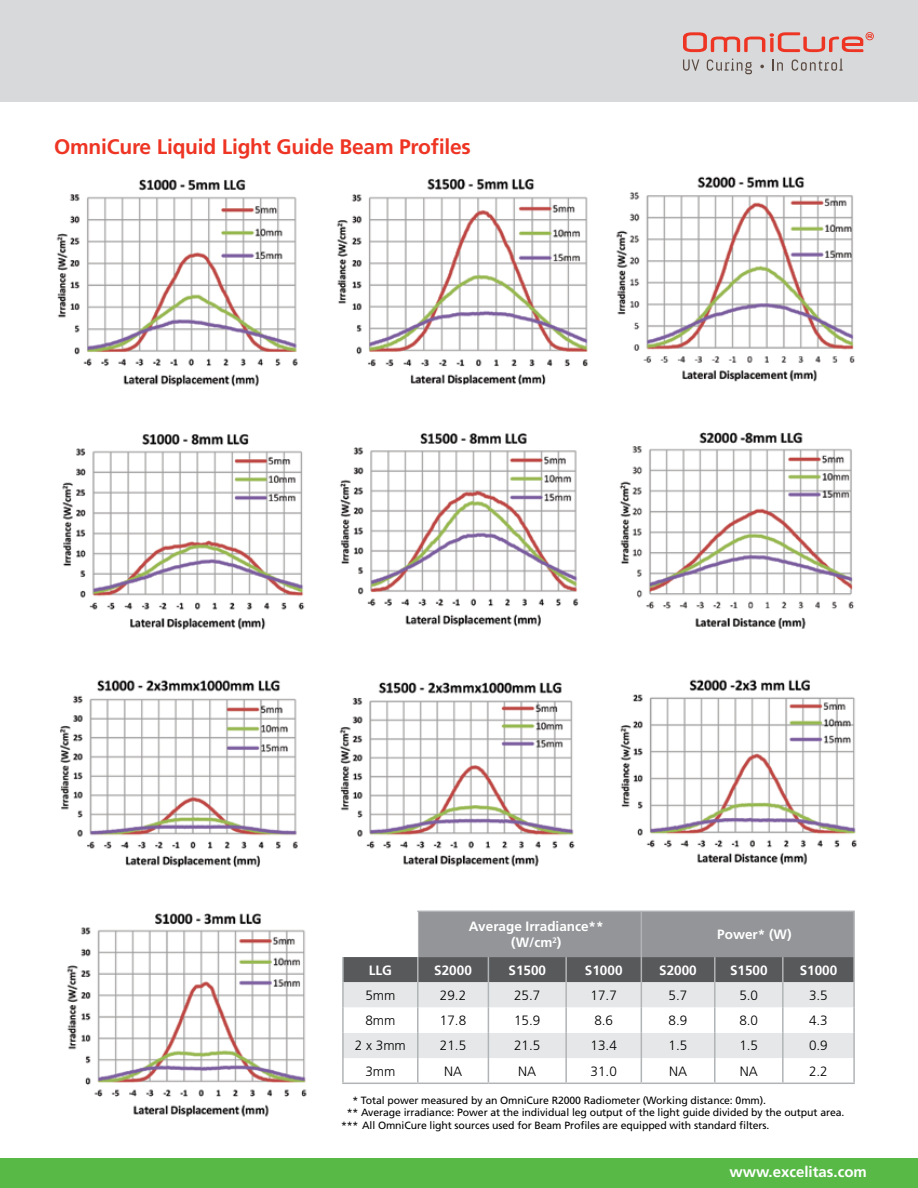
<style>
.page{position:relative;width:918px;height:1188px;background:#fff}
.page>*{position:absolute;margin:0;border:0;box-sizing:border-box;transform-origin:0 0}
.t1{font:700 21px "Frutiger LT Std";letter-spacing:-.01em;color:#ee3524}
.t2{font:700 15px "Frutiger LT Std";color:#fff}
.t3{font:300 13.5px "Frutiger LT Std";color:#000}
.t4{font:700 13.5px/16.2px "Frutiger LT Std";color:#fff;text-align:center}
.t5{font:10.5px "Frutiger LT Std";letter-spacing:-.01em;color:#000}
</style>
<div class="page">
<div style="left:0;top:0;width:918px;height:102px;background:#d8d9da"></div>
<div style="left:0;top:1159px;width:918px;height:29px;background:#58b947"></div>
<svg style="left:683px;top:32px;width:191px;height:20px"></svg>
<svg style="left:683px;top:60px;width:16px;height:11px"></svg>
<svg style="left:707px;top:59px;width:45px;height:15px"></svg>
<svg style="left:760px;top:65px;width:4px;height:3px"></svg>
<svg style="left:773px;top:60px;width:10px;height:11px"></svg>
<svg style="left:792px;top:59px;width:51px;height:12px"></svg>
<img style="left:56px;top:176px;width:801px;height:941px">
<hr style="left:783px;top:911px;width:72px;height:1px;background:#b1b4b6">
<hr style="left:853px;top:912px;width:2px;height:45px;background:#b1b4b6">
<hr style="left:853px;top:957px;width:2px;height:25px;background:#b1b4b6">
<hr style="left:853px;top:982px;width:2px;height:26px;background:#b1b4b6">
<hr style="left:853px;top:1008px;width:2px;height:25px;background:#b1b4b6">
<hr style="left:853px;top:1033px;width:2px;height:25px;background:#b1b4b6">
<svg style="left:343px;top:911px;width:511px;height:172px"></svg>
<hr style="left:714px;top:1058px;width:2px;height:25px;background:#b1b4b6">
<hr style="left:782px;top:1058px;width:2px;height:25px;background:#b1b4b6">
<hr style="left:853px;top:1058px;width:2px;height:25px;background:#b1b4b6">
<hr style="left:418px;top:1083px;width:70px;height:1px;background:#b1b4b6">
<hr style="left:488px;top:1083px;width:78px;height:1px;background:#b1b4b6">
<hr style="left:566px;top:1083px;width:75px;height:1px;background:#b1b4b6">
<hr style="left:641px;top:1083px;width:74px;height:1px;background:#b1b4b6">
<hr style="left:715px;top:1083px;width:68px;height:1px;background:#b1b4b6">
<hr style="left:783px;top:1083px;width:72px;height:1px;background:#b1b4b6">
<hr style="left:342px;top:957px;width:2px;height:25px;background:#b1b4b6">
<hr style="left:417px;top:957px;width:2px;height:25px;background:#b1b4b6">
<hr style="left:342px;top:982px;width:2px;height:26px;background:#b1b4b6">
<hr style="left:417px;top:982px;width:2px;height:26px;background:#b1b4b6">
<hr style="left:342px;top:1008px;width:2px;height:25px;background:#b1b4b6">
<hr style="left:417px;top:1008px;width:2px;height:25px;background:#b1b4b6">
<hr style="left:342px;top:1033px;width:2px;height:25px;background:#b1b4b6">
<hr style="left:417px;top:1033px;width:2px;height:25px;background:#b1b4b6">
<hr style="left:342px;top:1058px;width:2px;height:25px;background:#b1b4b6">
<hr style="left:417px;top:1058px;width:2px;height:25px;background:#b1b4b6">
<hr style="left:342px;top:1083px;width:76px;height:1px;background:#b1b4b6">
<h1 class="t1" style="left:54px;top:135px;width:418px">OmniCure Liquid Light Guide Beam Profiles</h1>
<p class="t4" style="left:469px;top:918px;width:136px">Average Irradiance** (W/cm<sup>2</sup>)</p>
<p class="t4" style="left:717px;top:927px;width:76px">Power* (W)</p>
<p class="t4" style="left:369px;top:962px;width:25px">LLG</p>
<p class="t4" style="left:434px;top:962px;width:39px">S2000</p>
<p class="t4" style="left:509px;top:962px;width:39px">S1500</p>
<p class="t4" style="left:585px;top:962px;width:39px">S1000</p>
<p class="t4" style="left:659px;top:962px;width:39px">S2000</p>
<p class="t4" style="left:730px;top:962px;width:39px">S1500</p>
<p class="t4" style="left:800px;top:962px;width:39px">S1000</p>
<p class="t3" style="left:365px;top:988px;width:31px">5mm</p>
<p class="t3" style="left:440px;top:988px;width:28px">29.2</p>
<p class="t3" style="left:514px;top:988px;width:28px">25.7</p>
<p class="t3" style="left:591px;top:988px;width:28px">17.7</p>
<p class="t3" style="left:669px;top:988px;width:20px">5.7</p>
<p class="t3" style="left:739px;top:988px;width:20px">5.0</p>
<p class="t3" style="left:809px;top:988px;width:20px">3.5</p>
<p class="t3" style="left:365px;top:1013px;width:31px">8mm</p>
<p class="t3" style="left:440px;top:1013px;width:28px">17.8</p>
<p class="t3" style="left:514px;top:1013px;width:28px">15.9</p>
<p class="t3" style="left:594px;top:1013px;width:20px">8.6</p>
<p class="t3" style="left:669px;top:1013px;width:20px">8.9</p>
<p class="t3" style="left:739px;top:1013px;width:20px">8.0</p>
<p class="t3" style="left:809px;top:1013px;width:20px">4.3</p>
<p class="t3" style="left:355px;top:1038px;width:53px">2 x 3mm</p>
<p class="t3" style="left:440px;top:1038px;width:28px">21.5</p>
<p class="t3" style="left:514px;top:1038px;width:28px">21.5</p>
<p class="t3" style="left:591px;top:1038px;width:28px">13.4</p>
<p class="t3" style="left:669px;top:1038px;width:20px">1.5</p>
<p class="t3" style="left:739px;top:1038px;width:20px">1.5</p>
<p class="t3" style="left:809px;top:1038px;width:20px">0.9</p>
<p class="t3" style="left:365px;top:1063px;width:31px">3mm</p>
<p class="t3" style="left:444px;top:1063px;width:20px">NA</p>
<p class="t3" style="left:518px;top:1063px;width:20px">NA</p>
<p class="t3" style="left:591px;top:1063px;width:28px">31.0</p>
<p class="t3" style="left:669px;top:1063px;width:20px">NA</p>
<p class="t3" style="left:740px;top:1063px;width:20px">NA</p>
<p class="t3" style="left:809px;top:1063px;width:20px">2.2</p>
<p class="t5" style="left:352px;top:1094px;width:415px">* Total power measured by an OmniCure R2000 Radiometer (Working distance: 0mm).</p>
<p class="t5" style="left:347px;top:1106px;width:499px">** Average irradiance: Power at the individual leg output of the light guide divided by the output area.</p>
<p class="t5" style="left:341px;top:1119px;width:430px">*** All OmniCure light sources used for Beam Profiles are equipped with standard filters.</p>
<h2 class="t2" style="left:729px;top:1163px;width:139px">www.excelitas.com</h2>
</div>
